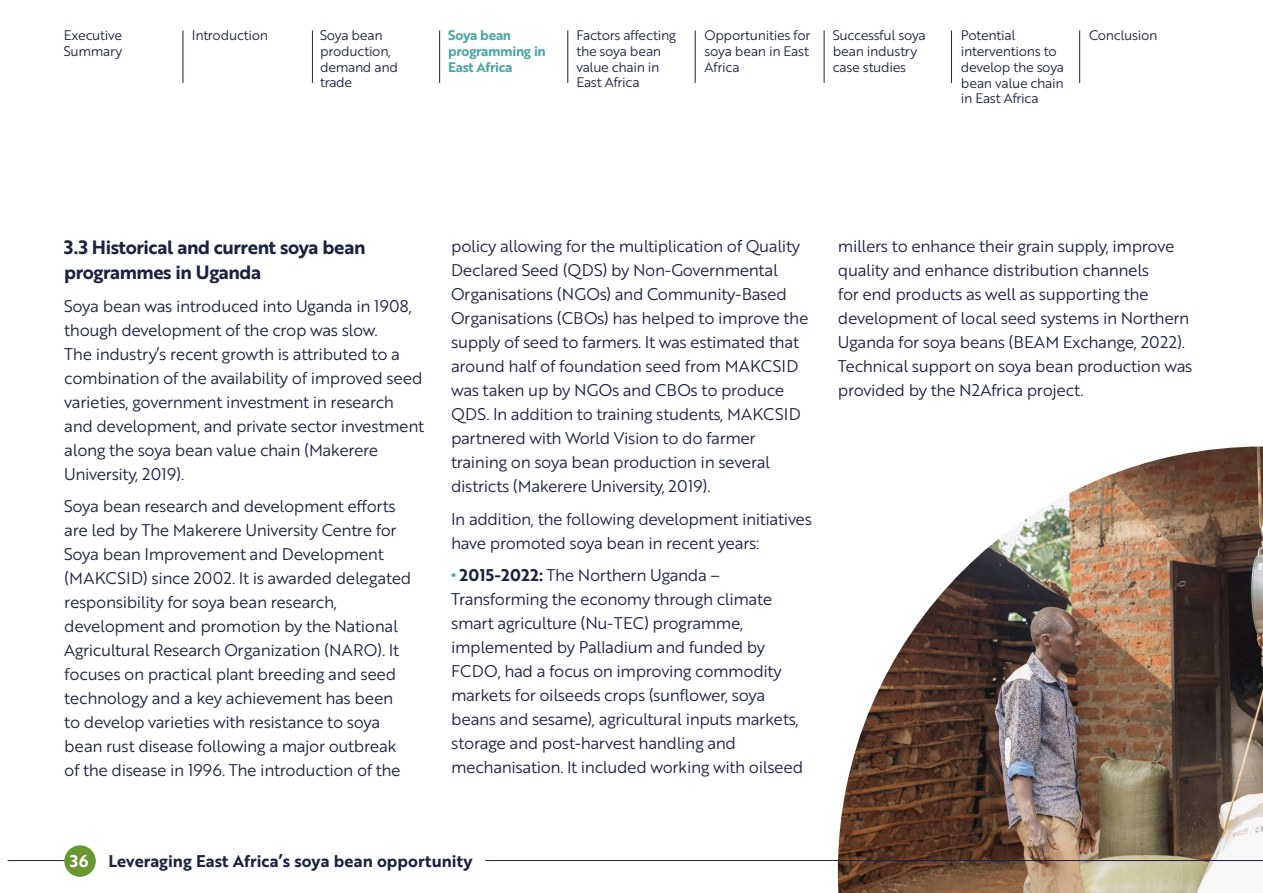
<style>
.page{position:relative;width:1263px;height:893px;background:#fff}
.page>*{position:absolute;margin:0;border:0;box-sizing:border-box;transform-origin:0 0}
.t1{font:18.75px/25.5px "Brother 1816 Bold";letter-spacing:-.025em;color:#1d2241}
.t2{font:16.5px/24px "Brother 1816 Book";letter-spacing:-.025em;color:#1d2241}
.t3{font:16.5px "Brother 1816 Bold";color:#1d2241}
.t4{font:13.5px/15.8px "Brother 1816 Book";letter-spacing:-.025em;color:#1d2241}
.t5{font:13.5px/15.8px "Brother 1816 Bold";letter-spacing:-.025em;color:#4ba6a8}
.s1{font-family:"Brother 1816 Bold";color:#4ba6a8}
.s2{font-family:"Brother 1816 Bold"}
.s3{color:#fff}
</style>
<div class="page">
<img style="left:838px;top:446px;width:425px;height:447px">
<hr style="left:8px;top:860px;width:78px;height:1px;background:#1d2241">
<div style="left:64px;top:845px;width:32px;height:32px;background:#699831;border-radius:50%"></div>
<hr style="left:485px;top:860px;width:778px;height:1px;background:#1d2241">
<hr style="left:183px;top:30px;width:1px;height:53px;background:#1d2241">
<hr style="left:312px;top:30px;width:1px;height:53px;background:#1d2241">
<hr style="left:439px;top:30px;width:1px;height:53px;background:#1d2241">
<hr style="left:567px;top:30px;width:1px;height:53px;background:#1d2241">
<hr style="left:695px;top:30px;width:1px;height:53px;background:#1d2241">
<hr style="left:824px;top:30px;width:1px;height:53px;background:#1d2241">
<hr style="left:951px;top:30px;width:1px;height:53px;background:#1d2241">
<hr style="left:1079px;top:30px;width:1px;height:53px;background:#1d2241">
<p class="t4" style="left:64px;top:27px;width:60px">Executive<br>Summary</p>
<p class="t4" style="left:192px;top:27px;width:78px">Introduction</p>
<p class="t4" style="left:320px;top:27px;width:79px">Soya bean production, demand and trade</p>
<p class="t5" style="left:448px;top:27px;width:99px">Soya bean programming in<br>East Africa</p>
<p class="t4" style="left:576px;top:27px;width:101px">Factors affecting the soya bean value chain in<br>East Africa</p>
<p class="t4" style="left:704px;top:27px;width:107px;text-align:justify">Opportunities for soya bean in East Africa</p>
<p class="t4" style="left:833px;top:27px;width:95px">Successful soya bean industry case studies</p>
<p class="t4" style="left:961px;top:27px;width:105px">Potential interventions to develop the soya bean value chain in East Africa</p>
<p class="t4" style="left:1089px;top:27px;width:70px">Conclusion</p>
<p class="t1" style="left:64px;top:233px;width:303px">3.3 Historical and current soya bean programmes in Uganda</p>
<p class="t2" style="left:64px;top:293px;width:361px">Soya bean was introduced into Uganda in 1908, though development of the crop was slow.<br>The industry’s recent growth is attributed to a combination of the availability of improved seed varieties, government investment in research and development, and private sector investment along the soya bean value chain (Makerere University, 2019).</p>
<p class="t2" style="left:64px;top:494px;width:349px">Soya bean research and development efforts are led by The Makerere University Centre for Soya bean Improvement and Development (MAKCSID) since 2002. It is awarded delegated responsibility for soya bean research, development and promotion by the National Agricultural Research Organization (NARO). It focuses on practical plant breeding and seed technology and a key achievement has been to develop varieties with resistance to soya bean rust disease following a major outbreak of the disease in 1996. The introduction of the</p>
<p class="t2" style="left:451px;top:233px;width:359px">policy allowing for the multiplication of Quality Declared Seed (QDS) by Non-Governmental Organisations (NGOs) and Community-Based Organisations (CBOs) has helped to improve the supply of seed to farmers. It was estimated that around half of foundation seed from MAKCSID was taken up by NGOs and CBOs to produce QDS. In addition to training students, MAKCSID partnered with World Vision to do farmer training on soya bean production in several districts (Makerere University, 2019).</p>
<p class="t2" style="left:451px;top:506px;width:362px">In addition, the following development initiatives have promoted soya bean in recent years:</p>
<p class="t2" style="left:451px;top:563px;width:354px"><span class="s1">•</span> <span class="s2">2015-2022:</span> The Northern Uganda – Transforming the economy through climate smart agriculture (Nu-TEC) programme, implemented by Palladium and funded by FCDO, had a focus on improving commodity markets for oilseeds crops (sunflower, soya beans and sesame), agricultural inputs markets, storage and post-harvest handling and mechanisation. It included working with oilseed</p>
<p class="t2" style="left:838px;top:234px;width:356px">millers to enhance their grain supply, improve quality and enhance distribution channels<br>for end products as well as supporting the development of local seed systems in Northern Uganda for soya beans (BEAM Exchange, 2022).<br>Technical support on soya bean production was provided by the N2Africa project.</p>
<p class="t3" style="left:70px;top:849px;width:404px"><span class="s3">36</span> Leveraging East Africa’s soya bean opportunity</p>
</div>
